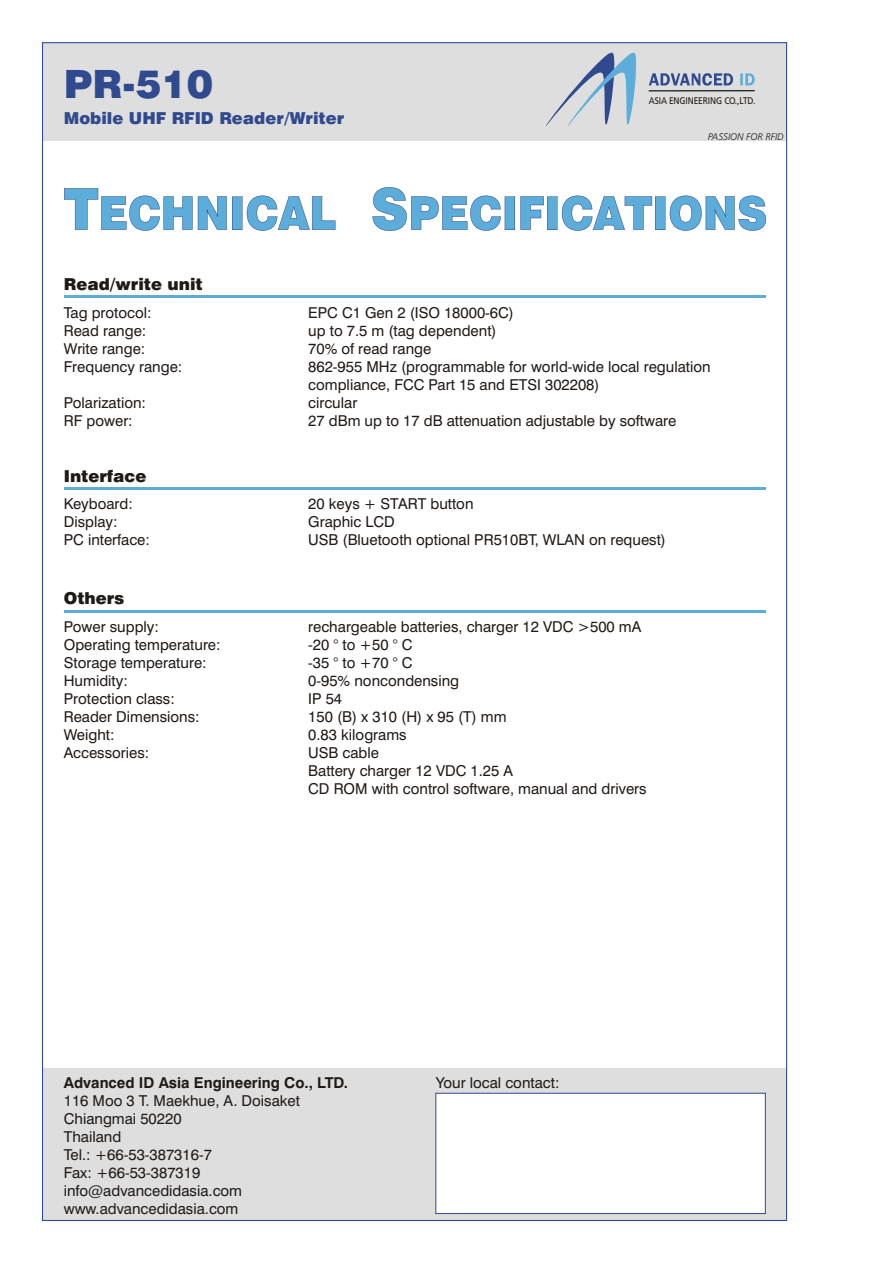
<style>
.page{position:relative;width:894px;height:1263px;background:#fff}
.page>*{position:absolute;margin:0;border:0;box-sizing:border-box;transform-origin:0 0}
.t1{font:900 39px "Swiss 721 BT";color:#304a8f}
.t2{font:900 16.5px "Swiss 721 BT";color:#1f1a17}
.t3{font:900 16.5px "Swiss 721 BT";color:#304a8f}
.t4{font:15px/18px "Swiss 721 BT";color:#1f1a17}
.t5{font:700 15px "Swiss 721 BT";color:#1f1a17}
.t6{font:9.6px "Frutiger";letter-spacing:-.01em;color:#1f1a17;scale:.87 1}
.t7{font:italic 300 9.6px "Frutiger";color:#1f1a17}
</style>
<div class="page">
<div style="left:43px;top:43px;width:744px;height:97px;background:#dedede"></div>
<div style="left:43px;top:1068px;width:744px;height:152px;background:#dedede"></div>
<hr style="left:64px;top:296px;width:701px;height:2px;background:#5cadd9">
<hr style="left:64px;top:488px;width:701px;height:2px;background:#5cadd9">
<hr style="left:64px;top:610px;width:701px;height:2px;background:#5cadd9">
<div style="left:436px;top:1093px;width:330px;height:121px;background:#fff;border:1px solid #304a8f"></div>
<svg style="left:64px;top:188px;width:272px;height:43px"></svg>
<svg style="left:372px;top:187px;width:394px;height:44px"></svg>
<hr style="left:649px;top:90px;width:106px;height:2px;background:#1f1a17">
<svg style="left:649px;top:73px;width:106px;height:13px"></svg>
<svg style="left:546px;top:53px;width:91px;height:73px"></svg>
<h1 class="t1" style="left:64px;top:69px;width:151px">PR-510</h1>
<p class="t3" style="left:64px;top:111px;width:282px">Mobile UHF RFID Reader/Writer</p>
<p class="t6" style="left:649px;top:96px;width:124px">ASIA ENGINEERING CO.,LTD.</p>
<p class="t7" style="left:708px;top:133px;width:77px">PASSION FOR RFID</p>
<p class="t2" style="left:64px;top:278px;width:140px">Read/write unit</p>
<p class="t4" style="left:64px;top:305px;width:89px">Tag protocol:</p>
<p class="t4" style="left:308px;top:305px;width:207px">EPC C1 Gen 2 (ISO 18000-6C)</p>
<p class="t4" style="left:64px;top:323px;width:84px">Read range:</p>
<p class="t4" style="left:308px;top:323px;width:190px">up to 7.5 m (tag dependent)</p>
<p class="t4" style="left:64px;top:341px;width:83px">Write range:</p>
<p class="t4" style="left:308px;top:341px;width:125px">70% of read range</p>
<p class="t4" style="left:64px;top:359px;width:120px">Frequency range:</p>
<p class="t4" style="left:308px;top:359px;width:404px">862-955 MHz (programmable for world-wide local regulation compliance, FCC Part 15 and ETSI 302208)</p>
<p class="t4" style="left:64px;top:395px;width:84px">Polarization:</p>
<p class="t4" style="left:308px;top:395px;width:51px">circular</p>
<p class="t4" style="left:64px;top:413px;width:70px">RF power:</p>
<p class="t4" style="left:308px;top:413px;width:370px">27 dBm up to 17 dB attenuation adjustable by software</p>
<p class="t2" style="left:64px;top:469px;width:84px">Interface</p>
<p class="t4" style="left:64px;top:496px;width:71px">Keyboard:</p>
<p class="t4" style="left:308px;top:496px;width:167px">20 keys + START button</p>
<p class="t4" style="left:64px;top:514px;width:55px">Display:</p>
<p class="t4" style="left:308px;top:514px;width:88px">Graphic LCD</p>
<p class="t4" style="left:64px;top:532px;width:88px">PC interface:</p>
<p class="t4" style="left:308px;top:532px;width:359px">USB (Bluetooth optional PR510BT, WLAN on request)</p>
<p class="t2" style="left:64px;top:592px;width:62px">Others</p>
<p class="t4" style="left:64px;top:619px;width:97px">Power supply:</p>
<p class="t4" style="left:308px;top:619px;width:335px">rechargeable batteries, charger 12 VDC &gt;500 mA</p>
<p class="t4" style="left:64px;top:637px;width:158px">Operating temperature:</p>
<p class="t4" style="left:308px;top:637px;width:106px">-20 ° to +50 ° C</p>
<p class="t4" style="left:64px;top:655px;width:144px">Storage temperature:</p>
<p class="t4" style="left:308px;top:655px;width:106px">-35 ° to +70 ° C</p>
<p class="t4" style="left:64px;top:673px;width:66px">Humidity:</p>
<p class="t4" style="left:308px;top:673px;width:152px">0-95% noncondensing</p>
<p class="t4" style="left:64px;top:691px;width:113px">Protection class:</p>
<p class="t4" style="left:308px;top:691px;width:35px">IP 54</p>
<p class="t4" style="left:64px;top:709px;width:137px">Reader Dimensions:</p>
<p class="t4" style="left:308px;top:709px;width:200px">150 (B) x 310 (H) x 95 (T) mm</p>
<p class="t4" style="left:64px;top:727px;width:52px">Weight:</p>
<p class="t4" style="left:308px;top:727px;width:100px">0.83 kilograms</p>
<p class="t4" style="left:64px;top:745px;width:87px">Accessories:</p>
<p class="t4" style="left:308px;top:745px;width:340px">USB cable<br>Battery charger 12 VDC 1.25 A<br>CD ROM with control software, manual and drivers</p>
<p class="t5" style="left:64px;top:1077px;width:286px">Advanced ID Asia Engineering Co., LTD.</p>
<p class="t4" style="left:436px;top:1075px;width:125px">Your local contact:</p>
<p class="t4" style="left:64px;top:1093px;width:238px">116 Moo 3 T. Maekhue, A. Doisaket<br>Chiangmai 50220<br>Thailand<br>Tel.: +66-53-387316-7<br>Fax: +66-53-387319 info@advancedidasia.com www.advancedidasia.com</p>
</div>
